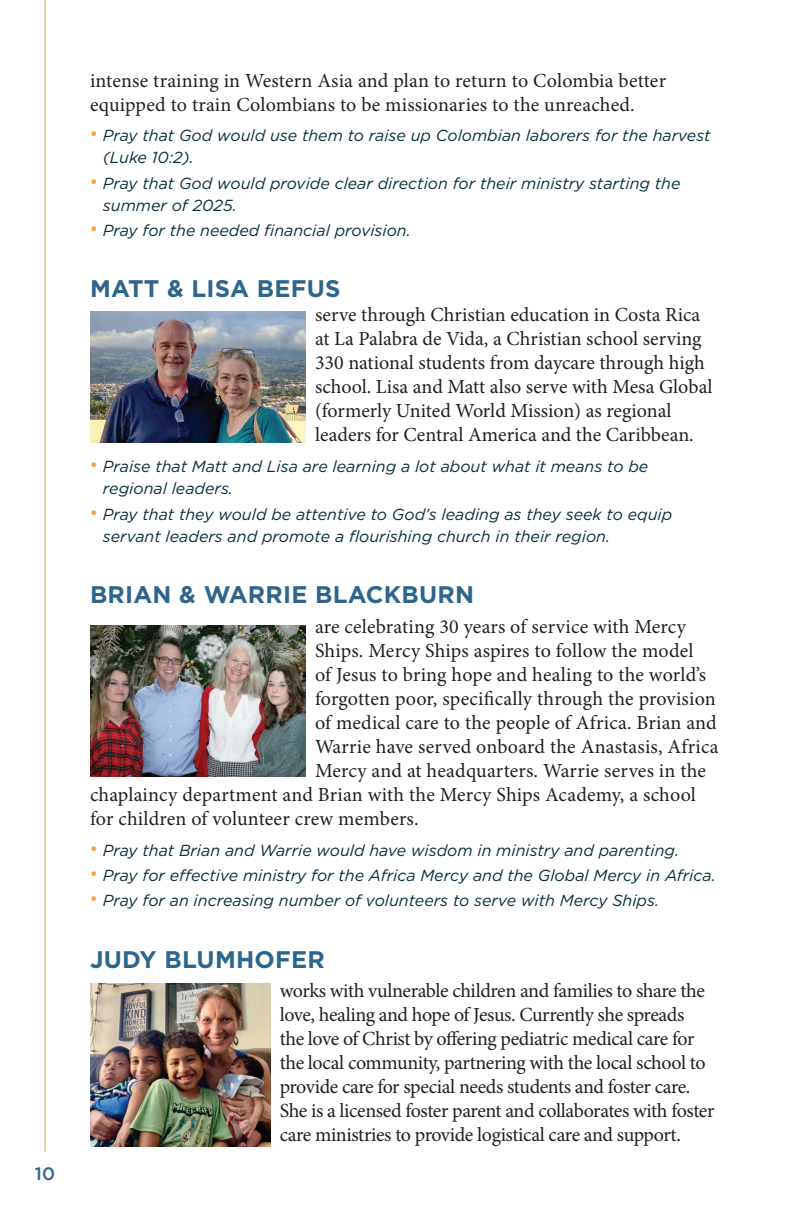
<style>
.page{position:relative;width:792px;height:1224px;background:#fff}
.page>*{position:absolute;margin:0;border:0;box-sizing:border-box;transform-origin:0 0}
.t1{font:700 24px "Gotham";letter-spacing:.01em;color:#2e668b}
.t2{font:20px/24px "Minion Pro";color:#231f20}
.t3{font:20px/24px "Minion Pro";letter-spacing:-.02em;color:#231f20}
.t4{font:500 18px "Gotham";color:#2e668b}
.t5{font:italic 16px/22px "Gotham";color:#082d3d}
.s1{font-family:"Open Sans";font-style:normal;font-size:20px;color:#f89e44}
</style>
<div class="page">
<hr style="left:45px;top:0;width:1px;height:1152px;background:#f89e44">
<img style="left:90px;top:311px;width:216px;height:131px">
<img style="left:90px;top:984px;width:181px;height:163px">
<img style="left:90px;top:625px;width:216px;height:151px">
<p class="t4" style="left:35px;top:1161px;width:22px">10</p>
<p class="t2" style="left:90px;top:68px;width:578px">intense training in Western Asia and plan to return to Colombia better equipped to train Colombians to be missionaries to the unreached.</p>
<p class="t5" style="left:103px;top:124px;width:609px;text-indent:-13px"><span class="s1">•</span> Pray that God would use them to raise up Colombian laborers for the harvest (Luke 10:2).</p>
<p class="t5" style="left:103px;top:172px;width:579px;text-indent:-13px"><span class="s1">•</span> Pray that God would provide clear direction for their ministry starting the summer of 2025.</p>
<p class="t5" style="left:90px;top:219px;width:322px"><span class="s1">•</span> Pray for the needed financial provision.</p>
<p class="t1" style="left:90px;top:273px;width:252px">MATT &amp; LISA BEFUS</p>
<p class="t2" style="left:315px;top:303px;width:399px">serve through Christian education in Costa Rica at La Palabra de Vida, a Christian school serving 330 national students from daycare through high school. Lisa and Matt also serve with Mesa Global (formerly United World Mission) as regional leaders for Central America and the Caribbean.</p>
<p class="t5" style="left:103px;top:455px;width:547px;text-indent:-13px"><span class="s1">•</span> Praise that Matt and Lisa are learning a lot about what it means to be regional leaders.</p>
<p class="t5" style="left:103px;top:503px;width:571px;text-indent:-13px"><span class="s1">•</span> Pray that they would be attentive to God’s leading as they seek to equip servant leaders and promote a flourishing church in their region.</p>
<p class="t1" style="left:90px;top:579px;width:386px">BRIAN &amp; WARRIE BLACKBURN</p>
<p class="t2" style="left:315px;top:615px;width:373px">are celebrating 30 years of service with Mercy</p>
<p class="t2" style="left:315px;top:639px;width:380px">Ships. Mercy Ships aspires to follow the model</p>
<p class="t2" style="left:315px;top:663px;width:393px">of Jesus to bring hope and healing to the world’s</p>
<p class="t2" style="left:315px;top:687px;width:402px">forgotten poor, specifically through the provision</p>
<p class="t2" style="left:315px;top:711px;width:403px">of medical care to the people of Africa. Brian and</p>
<p class="t2" style="left:315px;top:735px;width:405px">Warrie have served onboard the Anastasis, Africa</p>
<p class="t2" style="left:315px;top:759px;width:393px">Mercy and at headquarters. Warrie serves in the</p>
<p class="t2" style="left:90px;top:783px;width:608px">chaplaincy department and Brian with the Mercy Ships Academy, a school</p>
<p class="t2" style="left:90px;top:807px;width:330px">for children of volunteer crew members.</p>
<p class="t5" style="left:90px;top:839px;width:591px"><span class="s1">•</span> Pray that Brian and Warrie would have wisdom in ministry and parenting.</p>
<p class="t5" style="left:90px;top:864px;width:627px"><span class="s1">•</span> Pray for effective ministry for the Africa Mercy and the Global Mercy in Africa.</p>
<p class="t5" style="left:90px;top:889px;width:571px"><span class="s1">•</span> Pray for an increasing number of volunteers to serve with Mercy Ships.</p>
<p class="t1" style="left:90px;top:943px;width:236px">JUDY BLUMHOFER</p>
<p class="t3" style="left:280px;top:979px;width:436px">works with vulnerable children and families to share the love, healing and hope of Jesus. Currently she spreads<br>the love of Christ by offering pediatric medical care for the local community, partnering with the local school to provide care for special needs students and foster care.<br>She is a licensed foster parent and collaborates with foster care ministries to provide logistical care and support.</p>
</div>
